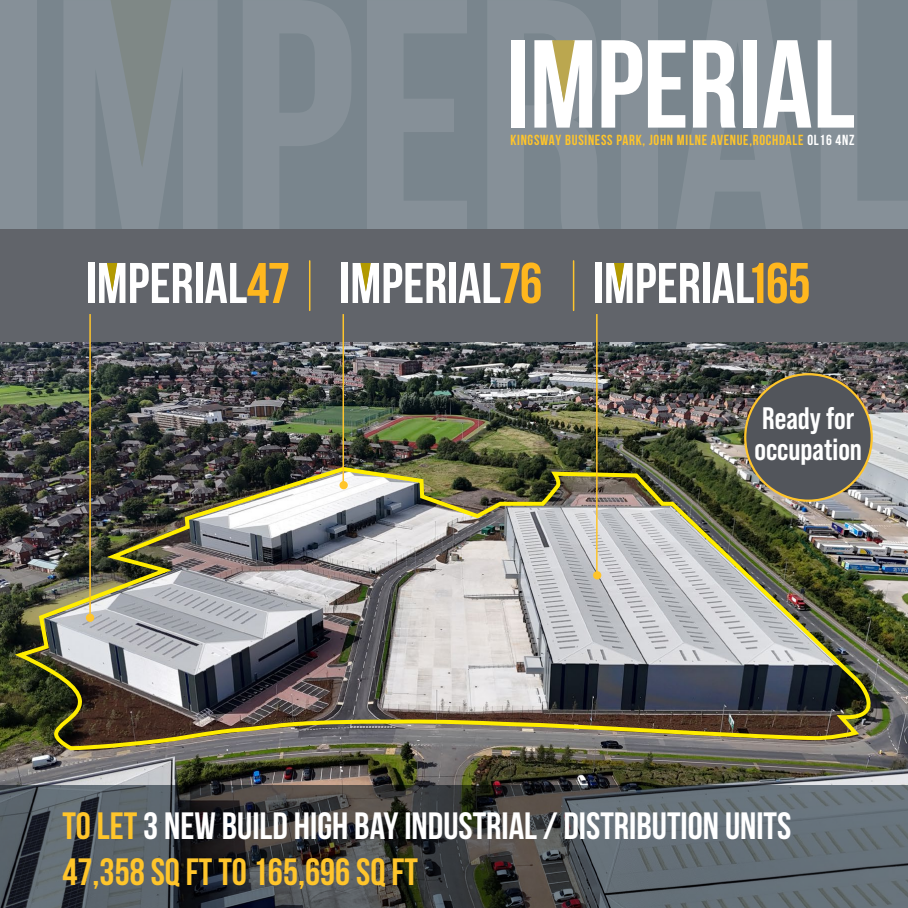
<style>
.page{position:relative;width:908px;height:908px;background:#fff}
.page>*{position:absolute;margin:0;border:0;box-sizing:border-box;transform-origin:0 0}
.t1{font:700 57.1px "Bebas Neue";color:#fff}
.t2{font:700 38px/45.6px "Bebas Neue";color:#fff}
.t3{font:700 31px/31px "Bebas Neue Pro";color:#fff}
.t4{font:700 14.6px "Bebas Neue";letter-spacing:.05em;color:#ffc52b}
.s1{color:#fff}
.s2{color:#ffb71e}
.s3{color:#ffc52b}
</style>
<div class="page">
<div style="left:0;top:0;width:907px;height:907px;background:#79858d"></div>
<svg style="left:367px;top:0;width:100px;height:229px"></svg>
<svg style="left:243px;top:0;width:108px;height:229px"></svg>
<svg style="left:64px;top:0;width:153px;height:229px;fill:#869098"></svg>
<div style="left:0;top:0;width:37px;height:234px;background:#869098"></div>
<svg style="left:110px;top:0;width:61px;height:168px"></svg>
<img style="left:0;top:341px;width:907px;height:444px">
<div style="left:0;top:229px;width:907px;height:112px;background:#61646a"></div>
<svg style="left:0;top:785px;width:907px;height:122px;background:#4b5054"></svg>
<hr style="left:309px;top:261px;width:1px;height:49px;background:#ffc52b">
<hr style="left:572px;top:261px;width:2px;height:49px;background:#ffc52b">
<svg style="left:614px;top:263px;width:10px;height:28px"></svg>
<svg style="left:107px;top:263px;width:10px;height:28px"></svg>
<svg style="left:360px;top:263px;width:10px;height:28px"></svg>
<svg style="left:817px;top:0;width:90px;height:229px"></svg>
<svg style="left:488px;top:0;width:323px;height:229px"></svg>
<img style="left:15px;top:464px;width:855px;height:287px">
<hr style="left:89px;top:314px;width:2px;height:303px;background:#ffc52b">
<div style="left:86px;top:613px;width:8px;height:8px;background:#ffc52b;border-radius:50%"></div>
<svg style="left:341px;top:314px;width:4px;height:167px"></svg>
<div style="left:339px;top:481px;width:8px;height:8px;background:#ffc52b;border-radius:50%"></div>
<svg style="left:595px;top:314px;width:3px;height:257px"></svg>
<div style="left:592px;top:571px;width:9px;height:8px;background:#ffc52b;border-radius:50%"></div>
<div style="left:745px;top:374px;width:126px;height:126px;background:#52555b;border-radius:50%"></div>
<p class="t4" style="left:510px;top:132px;width:345px">KINGSWAY BUSINESS PARK, JOHN MILNE AVENUE,ROCHDALE <span class="s1">OL16 4NZ</span></p>
<h1 class="t1" style="left:86px;top:252px;width:725px">IMPERIAL<span class="s2">47</span> IMPERIAL<span class="s2">76</span> IMPERIAL<span class="s2">165</span></h1>
<p class="t3" style="left:754px;top:402px;width:109px">Ready for occupation</p>
<p class="t2" style="left:62px;top:802px;width:730px"><span class="s3">TO LET</span> 3 NEW BUILD HIGH BAY INDUSTRIAL / DISTRIBUTION UNITS<br><span class="s3">47,358 SQ FT TO 165,696 SQ FT</span></p>
</div>
